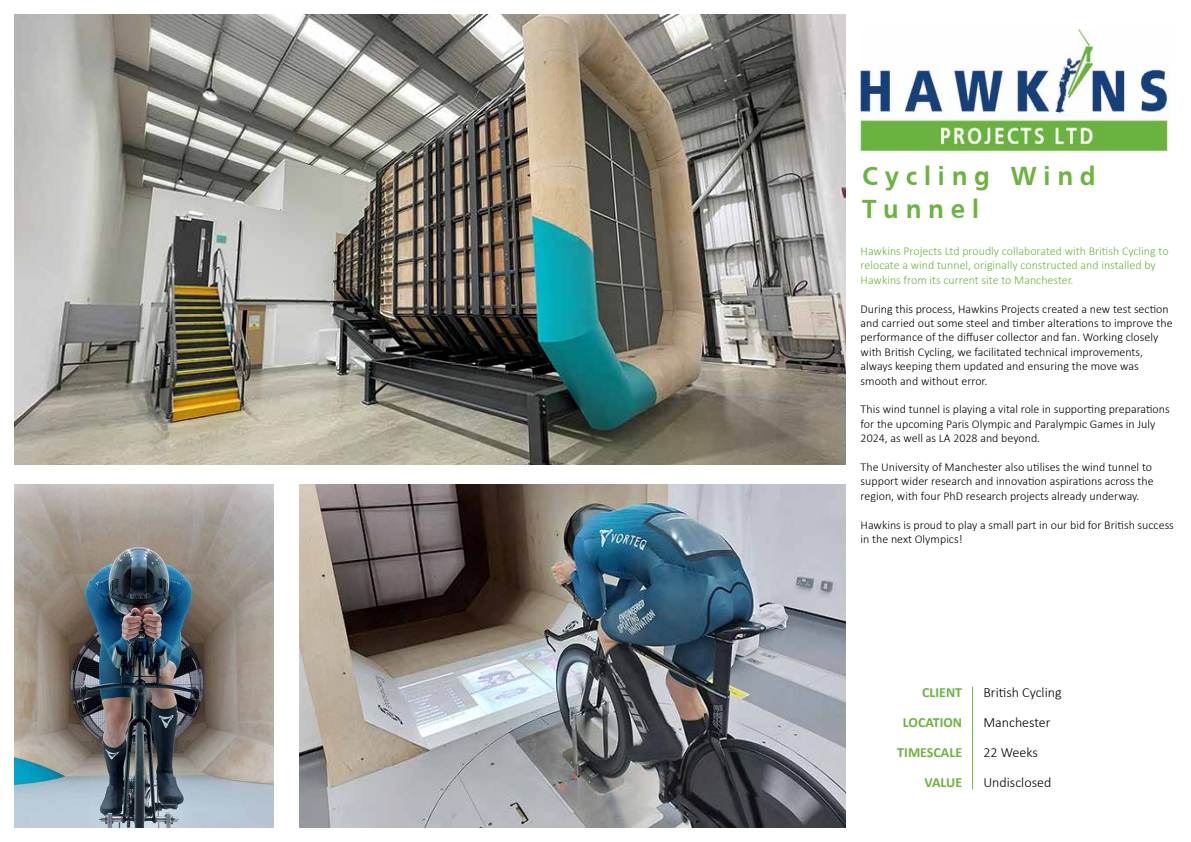
<style>
.page{position:relative;width:1191px;height:842px;background:#fff}
.page>*{position:absolute;margin:0;border:0;box-sizing:border-box;transform-origin:0 0}
.t1{font:700 27px/32.4px "Frutiger";letter-spacing:.25em;color:#6cb340}
.t2{font:300 14px/30px "Calibri";color:#000}
.t3{font:700 14px/30px "Calibri";color:#6cb340;text-align:right}
.t4{font:300 12px/14.4px "Calibri";color:#000}
.t5{font:300 12px/14.4px "Calibri";color:#6cb340}
</style>
<div class="page">
<img style="left:14px;top:14px;width:831px;height:451px">
<img style="left:860px;top:30px;width:310px;height:121px">
<hr style="left:972px;top:687px;width:1px;height:102px;background:#6cb340">
<img style="left:14px;top:485px;width:260px;height:343px">
<img style="left:300px;top:485px;width:545px;height:343px">
<h1 class="t1" style="left:862px;top:160px;width:235px">Cycling Wind<br>Tunnel</h1>
<p class="t5" style="left:860px;top:244px;width:309px">Hawkins Projects Ltd proudly collaborated with British Cycling to relocate a wind tunnel, originally constructed and installed by<br>Hawkins from its current site to Manchester.</p>
<p class="t4" style="left:860px;top:301px;width:313px">During this process, Hawkins Projects created a new test section and carried out some steel and timber alterations to improve the performance of the diffuser collector and fan. Working closely with British Cycling, we facilitated technical improvements, always keeping them updated and ensuring the move was smooth and without error.</p>
<p class="t4" style="left:860px;top:402px;width:311px">This wind tunnel is playing a vital role in supporting preparations for the upcoming Paris Olympic and Paralympic Games in July<br>2024, as well as LA 2028 and beyond.</p>
<p class="t4" style="left:860px;top:460px;width:295px">The University of Manchester also utilises the wind tunnel to support wider research and innovation aspirations across the region, with four PhD research projects already underway.</p>
<p class="t4" style="left:860px;top:517px;width:315px">Hawkins is proud to play a small part in our bid for British success in the next Olympics!</p>
<p class="t3" style="left:897px;top:677px;width:66px">CLIENT<br>LOCATION<br>TIMESCALE<br>VALUE</p>
<p class="t2" style="left:983px;top:677px;width:80px">British Cycling<br>Manchester<br>22 Weeks<br>Undisclosed</p>
</div>
